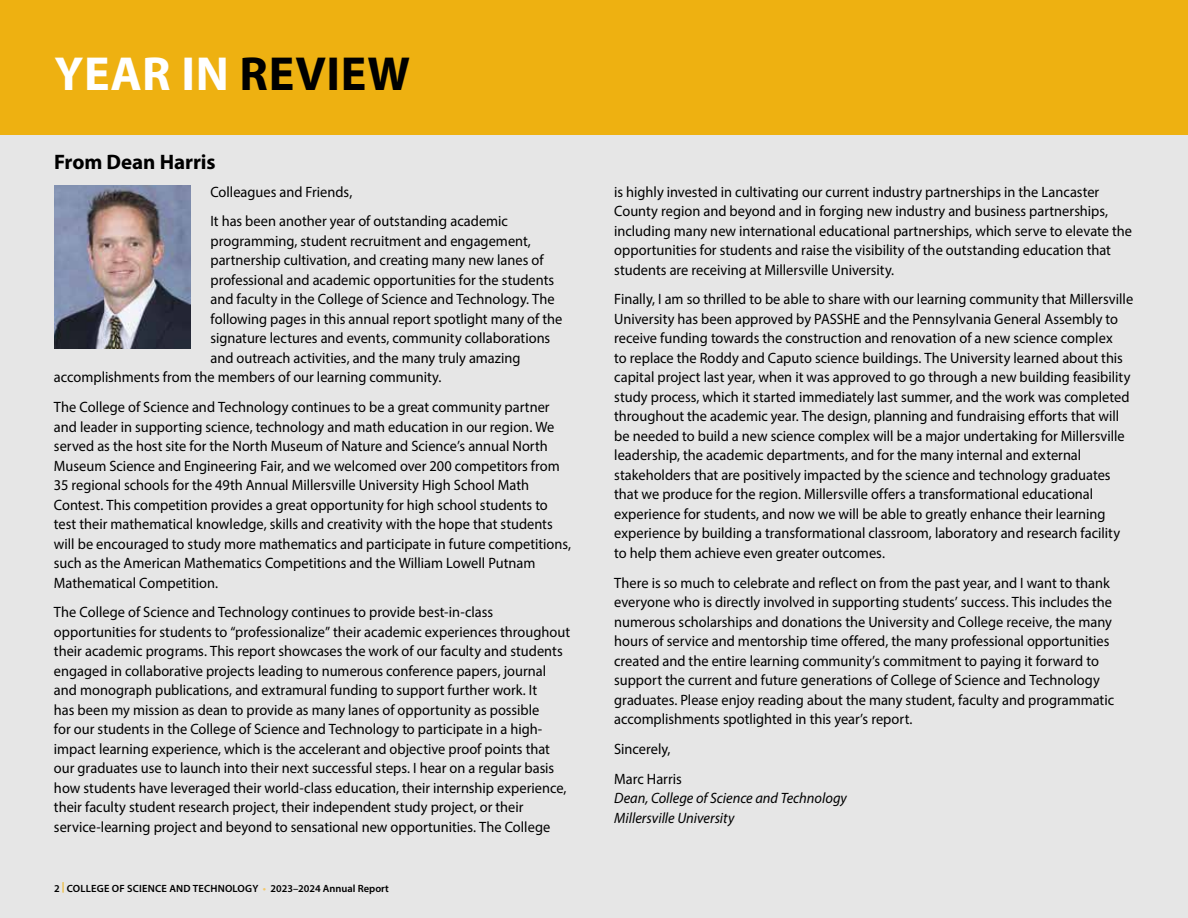
<style>
.page{position:relative;width:1188px;height:918px;background:#fff}
.page>*{position:absolute;margin:0;border:0;box-sizing:border-box;transform-origin:0 0}
.t1{font:700 48px "Myriad Pro";letter-spacing:.015em;color:#fff}
.t2{font:700 21px "Myriad Pro";letter-spacing:-.005em;color:#000}
.t3{font:15px/19.5px "Myriad Pro";color:#000;scale:.96 1}
.t4{font:italic 15px/19.5px "Myriad Pro";color:#000;scale:.96 1}
.t5{font:600 10.5px "Myriad Pro";letter-spacing:.02em;color:#000}
.s1{color:#000}
.s2{color:#eeb111}
.s3{color:#f4c86b}
</style>
<div class="page">
<div style="left:0;top:135px;width:1188px;height:783px;background:#e6e6e6"></div>
<div style="left:0;top:0;width:1188px;height:135px;background:#eeb111"></div>
<img style="left:54px;top:185px;width:136px;height:164px">
<h1 class="t1" style="left:54px;top:43px;width:357px">YEAR IN <span class="s1">REVIEW</span></h1>
<h2 class="t2" style="left:54px;top:148px;width:163px">From Dean Harris</h2>
<p class="t3" style="left:210px;top:176px;width:311px;line-height:29.7px">Colleagues and Friends,<br>It has been another year of outstanding academic</p>
<p class="t3" style="left:210px;top:231px;width:335px">programming, student recruitment and engagement,</p>
<p class="t3" style="left:210px;top:250px;width:349px">partnership cultivation, and creating many new lanes of</p>
<p class="t3" style="left:210px;top:270px;width:360px">professional and academic opportunities for the students</p>
<p class="t3" style="left:210px;top:289px;width:360px">and faculty in the College of Science and Technology. The</p>
<p class="t3" style="left:210px;top:309px;width:368px">following pages in this annual report spotlight many of the</p>
<p class="t3" style="left:210px;top:328px;width:355px">signature lectures and events, community collaborations</p>
<p class="t3" style="left:210px;top:348px;width:324px">and outreach activities, and the many truly amazing</p>
<p class="t3" style="left:54px;top:367px;width:405px">accomplishments from the members of our learning community.</p>
<p class="t3" style="left:54px;top:397px;width:540px">The College of Science and Technology continues to be a great community partner and leader in supporting science, technology and math education in our region. We served as the host site for the North Museum of Nature and Science’s annual North Museum Science and Engineering Fair, and we welcomed over 200 competitors from 35 regional schools for the 49th Annual Millersville University High School Math Contest. This competition provides a great opportunity for high school students to test their mathematical knowledge, skills and creativity with the hope that students will be encouraged to study more mathematics and participate in future competitions, such as the American Mathematics Competitions and the William Lowell Putnam Mathematical Competition.</p>
<p class="t3" style="left:54px;top:602px;width:539px">The College of Science and Technology continues to provide best-in-class opportunities for students to “professionalize” their academic experiences throughout their academic programs. This report showcases the work of our faculty and students engaged in collaborative projects leading to numerous conference papers, journal and monograph publications, and extramural funding to support further work. It<br>has been my mission as dean to provide as many lanes of opportunity as possible<br>for our students in the College of Science and Technology to participate in a high&shy;impact learning experience, which is the accelerant and objective proof points that our graduates use to launch into their next successful steps. I hear on a regular basis how students have leveraged their world-class education, their internship experience, their faculty student research project, their independent study project, or their service-learning project and beyond to sensational new opportunities. The College</p>
<p class="t5" style="left:54px;top:881px;width:336px">2 <span class="s2">|</span> COLLEGE OF SCIENCE AND TECHNOLOGY <span class="s3">•</span> 2023–2024 Annual Report</p>
<p class="t3" style="left:614px;top:182px;width:541px">is highly invested in cultivating our current industry partnerships in the Lancaster County region and beyond and in forging new industry and business partnerships, including many new international educational partnerships, which serve to elevate the opportunities for students and raise the visibility of the outstanding education that students are receiving at Millersville University.</p>
<p class="t3" style="left:614px;top:289px;width:542px">Finally, I am so thrilled to be able to share with our learning community that Millersville University has been approved by PASSHE and the Pennsylvania General Assembly to receive funding towards the construction and renovation of a new science complex<br>to replace the Roddy and Caputo science buildings. The University learned about this capital project last year, when it was approved to go through a new building feasibility study process, which it started immediately last summer, and the work was completed throughout the academic year. The design, planning and fundraising efforts that will be needed to build a new science complex will be a major undertaking for Millersville leadership, the academic departments, and for the many internal and external stakeholders that are positively impacted by the science and technology graduates that we produce for the region. Millersville offers a transformational educational experience for students, and now we will be able to greatly enhance their learning experience by building a transformational classroom, laboratory and research facility to help them achieve even greater outcomes.</p>
<p class="t3" style="left:614px;top:573px;width:522px">There is so much to celebrate and reflect on from the past year, and I want to thank everyone who is directly involved in supporting students’ success. This includes the numerous scholarships and donations the University and College receive, the many hours of service and mentorship time offered, the many professional opportunities created and the entire learning community’s commitment to paying it forward to support the current and future generations of College of Science and Technology graduates. Please enjoy reading about the many student, faculty and programmatic accomplishments spotlighted in this year’s report.</p>
<p class="t3" style="left:614px;top:734px;width:72px;line-height:29.7px">Sincerely,<br>Marc Harris</p>
<p class="t4" style="left:614px;top:788px;width:244px">Dean, College of Science and Technology<br>Millersville University</p>
</div>
